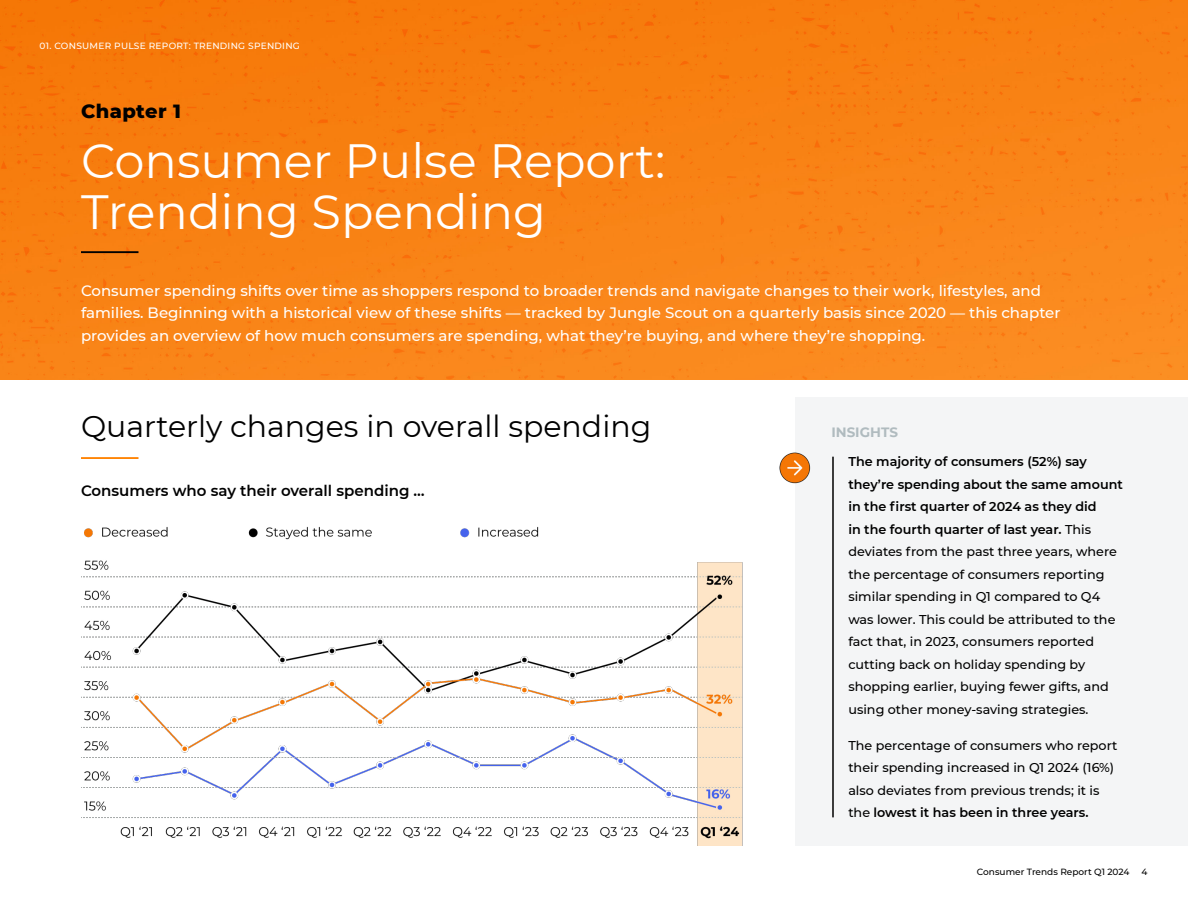
<style>
.page{position:relative;width:1188px;height:918px;background:#fff}
.page>*{position:absolute;margin:0;border:0;box-sizing:border-box;transform-origin:0 0}
.t1{font:48px/51px "Montserrat";color:#fff}
.t2{font:30px "Montserrat";color:#000}
.t3{font:800 19.5px "Montserrat";letter-spacing:.02em;color:#000}
.t4{font:500 15px/22.5px "Montserrat";color:#fff}
.t5{font:600 15px "Montserrat";color:#000}
.t6{font:700 13.5px "Montserrat";color:#b0bbbf}
.t7{font:500 12.75px/22.5px "Montserrat";color:#000}
.t8{font:500 9px "Montserrat";letter-spacing:.03em;color:#fff}
.t9{font:500 9px "Montserrat";color:#000}
.s1{font-weight:600}
</style>
<div class="page">
<img style="left:0;top:0;width:1188px;height:380px">
<img style="left:83px;top:526px;width:660px;height:320px">
<hr style="left:81px;top:251px;width:57px;height:2px;background:#000">
<hr style="left:81px;top:457px;width:57px;height:2px;background:#ff8404">
<div style="left:795px;top:398px;width:393px;height:448px;background:#f4f5f6"></div>
<hr style="left:832px;top:457px;width:2px;height:360px;background:#000">
<img style="left:779px;top:452px;width:31px;height:32px">
<p class="t8" style="left:40px;top:40px;width:262px">01. CONSUMER PULSE REPORT: TRENDING SPENDING</p>
<h3 class="t3" style="left:81px;top:97px;width:102px">Chapter 1</h3>
<h1 class="t1" style="left:81px;top:134px;width:586px">Consumer Pulse Report:<br>Trending Spending</h1>
<p class="t4" style="left:81px;top:279px;width:981px">Consumer spending shifts over time as shoppers respond to broader trends and navigate changes to their work, lifestyles, and families. Beginning with a historical view of these shifts — tracked by Jungle Scout on a quarterly basis since 2020 — this chapter provides an overview of how much consumers are spending, what they’re buying, and where they’re shopping.</p>
<h2 class="t2" style="left:81px;top:406px;width:572px">Quarterly changes in overall spending</h2>
<p class="t5" style="left:81px;top:480px;width:345px">Consumers who say their overall spending …</p>
<p class="t6" style="left:831px;top:423px;width:68px">INSIGHTS</p>
<p class="t7" style="left:848px;top:450px;width:276px"><span class="s1">The majority of consumers (52%) say they’re spending about the same amount in the first quarter of 2024 as they did<br>in the fourth quarter of last year.</span> This deviates from the past three years, where the percentage of consumers reporting similar spending in Q1 compared to Q4 was lower. This could be attributed to the fact that, in 2023, consumers reported cutting back on holiday spending by shopping earlier, buying fewer gifts, and using other money-saving strategies.</p>
<p class="t7" style="left:848px;top:734px;width:271px">The percentage of consumers who report their spending increased in Q1 2024 (16%) also deviates from previous trends; it is the <span class="s1">lowest it has been in three years.</span></p>
<p class="t9" style="left:977px;top:865px;width:154px">Consumer Trends Report Q1 2024</p>
<p class="t9" style="left:1141px;top:865px;width:8px">4</p>
</div>
